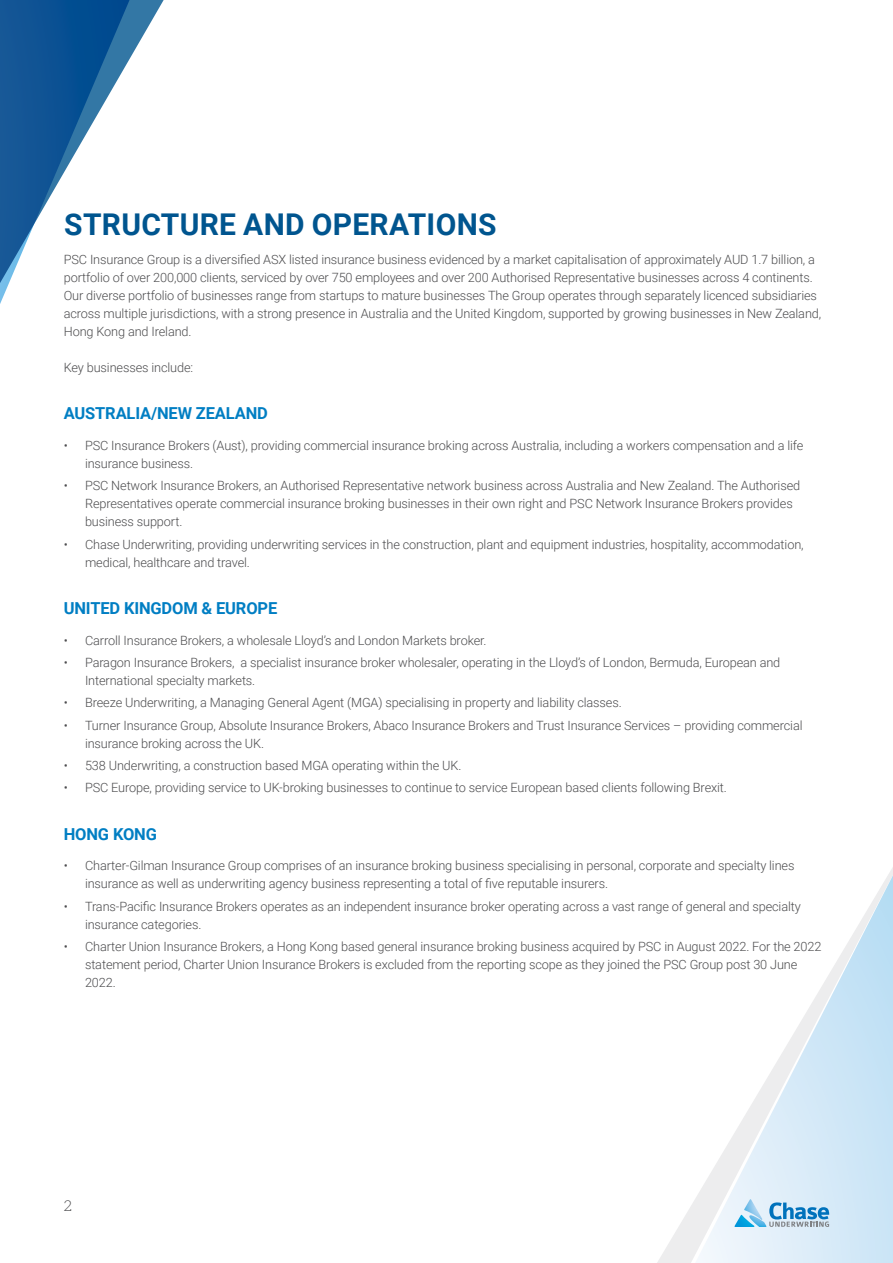
<style>
.page{position:relative;width:893px;height:1263px;background:#fff}
.page>*{position:absolute;margin:0;border:0;box-sizing:border-box;transform-origin:0 0}
.t1{font:700 30px "Roboto";letter-spacing:.01em;color:#00558f}
.t2{font:700 16.5px "Roboto";letter-spacing:-.01em;color:#007ec3}
.t3{font:300 15px "Aleo";color:#4d4d4f}
.t4{font:300 12.75px/18px "Roboto";letter-spacing:-.01em;color:#4d4d4f}
</style>
<div class="page">
<svg style="left:682px;top:867px;width:211px;height:396px"></svg>
<svg style="left:0;top:0;width:164px;height:304px"></svg>
<svg style="left:734px;top:1199px;width:95px;height:28px;background:#9ec9e4"></svg>
<h1 class="t1" style="left:64px;top:203px;width:434px">STRUCTURE AND OPERATIONS</h1>
<p class="t4" style="left:64px;top:250px;width:759px">PSC Insurance Group is a diversified ASX listed insurance business evidenced by a market capitalisation of approximately AUD 1.7 billion, a portfolio of over 200,000 clients, serviced by over 750 employees and over 200 Authorised Representative businesses across 4 continents.<br>Our diverse portfolio of businesses range from startups to mature businesses The Group operates through separately licenced subsidiaries across multiple jurisdictions, with a strong presence in Australia and the United Kingdom, supported by growing businesses in New Zealand, Hong Kong and Ireland.</p>
<p class="t4" style="left:64px;top:358px;width:131px">Key businesses include:</p>
<p class="t2" style="left:64px;top:402px;width:206px">AUSTRALIA/NEW ZEALAND</p>
<p class="t4" style="left:85px;top:436px;width:720px;text-indent:-21px">• PSC Insurance Brokers (Aust), providing commercial insurance broking across Australia, including a workers compensation and a life insurance business.</p>
<p class="t4" style="left:85px;top:476px;width:717px;text-indent:-21px">• PSC Network Insurance Brokers, an Authorised Representative network business across Australia and New Zealand. The Authorised<br>Representatives operate commercial insurance broking businesses in their own right and PSC Network Insurance Brokers provides business support.</p>
<p class="t4" style="left:85px;top:534px;width:720px;text-indent:-21px">• Chase Underwriting, providing underwriting services in the construction, plant and equipment industries, hospitality, accommodation, medical, healthcare and travel.</p>
<p class="t2" style="left:64px;top:597px;width:215px">UNITED KINGDOM &amp; EUROPE</p>
<p class="t4" style="left:64px;top:631px;width:424px">• Carroll Insurance Brokers, a wholesale Lloyd’s and London Markets broker.</p>
<p class="t4" style="left:85px;top:653px;width:697px;text-indent:-21px">• Paragon Insurance Brokers, a specialist insurance broker wholesaler, operating in the Lloyd’s of London, Bermuda, European and<br>International specialty markets.</p>
<p class="t4" style="left:64px;top:693px;width:559px">• Breeze Underwriting, a Managing General Agent (MGA) specialising in property and liability classes.</p>
<p class="t4" style="left:85px;top:715px;width:719px;text-indent:-21px">• Turner Insurance Group, Absolute Insurance Brokers, Abaco Insurance Brokers and Trust Insurance Services – providing commercial insurance broking across the UK.</p>
<p class="t4" style="left:64px;top:756px;width:399px">• 538 Underwriting, a construction based MGA operating within the UK.</p>
<p class="t4" style="left:64px;top:778px;width:665px">• PSC Europe, providing service to UK-broking businesses to continue to service European based clients following Brexit.</p>
<p class="t2" style="left:64px;top:822px;width:95px">HONG KONG</p>
<p class="t4" style="left:85px;top:856px;width:711px;text-indent:-21px">• Charter-Gilman Insurance Group comprises of an insurance broking business specialising in personal, corporate and specialty lines insurance as well as underwriting agency business representing a total of five reputable insurers.</p>
<p class="t4" style="left:85px;top:897px;width:717px;text-indent:-21px">• Trans-Pacific Insurance Brokers operates as an independent insurance broker operating across a vast range of general and specialty insurance categories.</p>
<p class="t4" style="left:85px;top:937px;width:738px;text-indent:-21px">• Charter Union Insurance Brokers, a Hong Kong based general insurance broking business acquired by PSC in August 2022. For the 2022 statement period, Charter Union Insurance Brokers is excluded from the reporting scope as they joined the PSC Group post 30 June<br>2022.</p>
<p class="t3" style="left:64px;top:1198px;width:10px">2</p>
</div>
